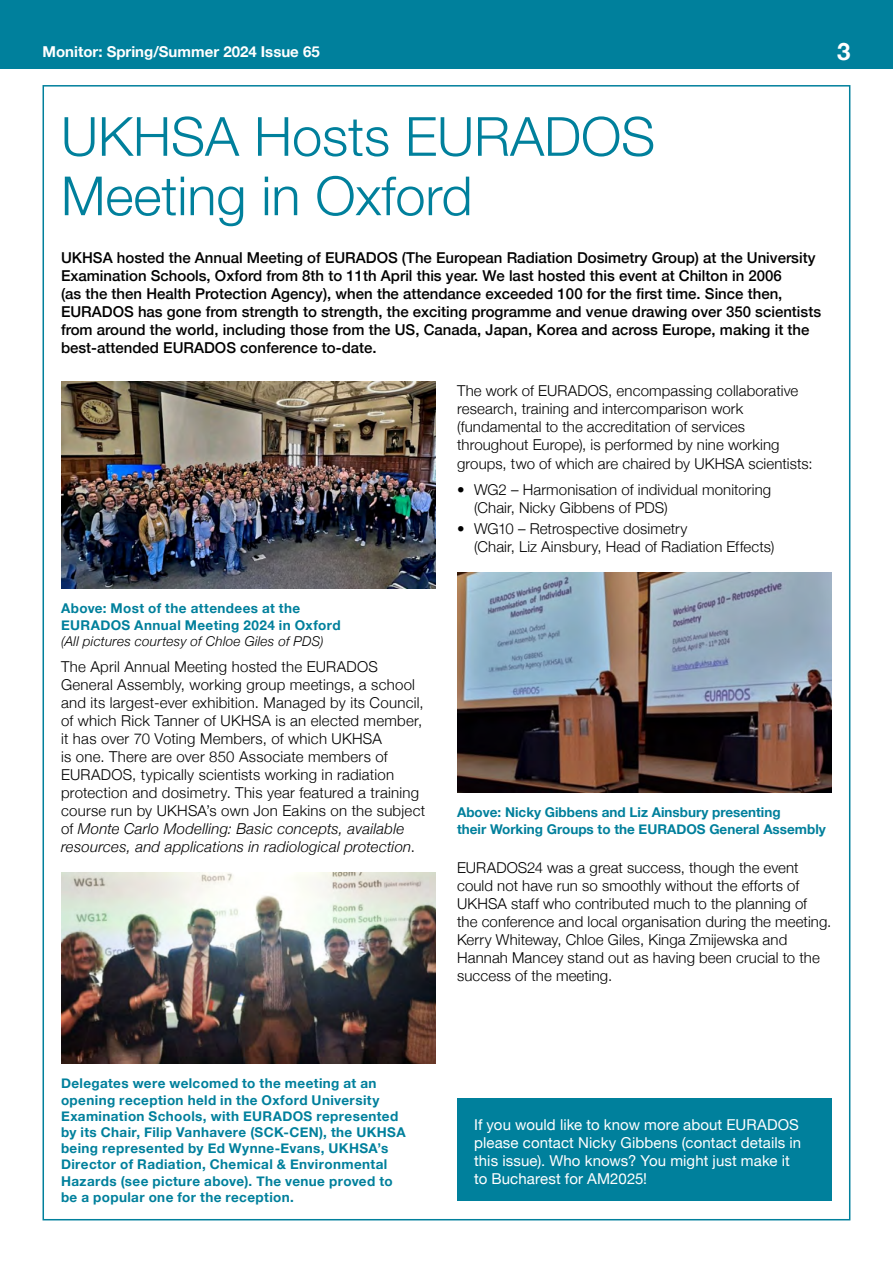
<style>
.page{position:relative;width:893px;height:1263px;background:#fff}
.page>*{position:absolute;margin:0;border:0;box-sizing:border-box;transform-origin:0 0}
.Article_Heading{font:300 54px/59.4px "Helvetica Neue";color:#00809c}
.t1{font:700 24px "Helvetica Neue";color:#fff}
.Body_text{font:300 15px/18px "Helvetica Neue";letter-spacing:.01em;color:#000}
.Small_sub_head{font:500 15px/18px "Helvetica Neue";color:#000}
.Body_text-2{font:15px/18px "Helvetica Neue";letter-spacing:.005em;color:#fff}
.t2{font:700 15px "Helvetica Neue";color:#fff}
.t3{font:700 13.5px/16.2px "Helvetica Neue";letter-spacing:.025em;color:#00809c}
.t4{font:700 13.5px/16.2px "Helvetica Neue";color:#00809c}
.s1{font-weight:300;font-style:italic;color:#000}
.s2{font-style:italic}
</style>
<div class="page">
<div style="left:0;top:0;width:893px;height:68px;background:#00809c"></div>
<img style="left:61px;top:381px;width:375px;height:208px">
<img style="left:61px;top:872px;width:375px;height:192px">
<img style="left:457px;top:572px;width:375px;height:221px">
<div style="left:457px;top:1099px;width:375px;height:102px;background:#00809c"></div>
<p class="t2" style="left:43px;top:40px;width:279px">Monitor: Spring/Summer 2024 Issue 65</p>
<h2 class="t1" style="left:837px;top:32px;width:15px">3</h2>
<h1 class="Article_Heading" style="left:61px;top:103px;width:596px">UKHSA Hosts EURADOS<br>Meeting in Oxford</h1>
<p class="Small_sub_head" style="left:61px;top:247px;width:762px">UKHSA hosted the Annual Meeting of EURADOS (The European Radiation Dosimetry Group) at the University Examination Schools, Oxford from 8th to 11th April this year. We last hosted this event at Chilton in 2006<br>(as the then Health Protection Agency), when the attendance exceeded 100 for the first time. Since then, EURADOS has gone from strength to strength, the exciting programme and venue drawing over 350 scientists from around the world, including those from the US, Canada, Japan, Korea and across Europe, making it the best-attended EURADOS conference to-date.</p>
<p class="t3" style="left:61px;top:601px;width:281px">Above: Most of the attendees at the<br>EURADOS Annual Meeting 2024 in Oxford <span class="s1">(All pictures courtesy of Chloe Giles of PDS)</span></p>
<p class="Body_text" style="left:61px;top:657px;width:366px">The April Annual Meeting hosted the EURADOS General Assembly, working group meetings, a school and its largest-ever exhibition. Managed by its Council, of which Rick Tanner of UKHSA is an elected member, it has over 70 Voting Members, of which UKHSA<br>is one. There are over 850 Associate members of EURADOS, typically scientists working in radiation protection and dosimetry. This year featured a training course run by UKHSA’s own Jon Eakins on the subject of <span class="s2">Monte Carlo Modelling: Basic concepts, available resources, and applications in radiological protection</span>.</p>
<p class="Body_text" style="left:457px;top:381px;width:357px">The work of EURADOS, encompassing collaborative research, training and intercomparison work (fundamental to the accreditation of services throughout Europe), is performed by nine working groups, two of which are chaired by UKHSA scientists:</p>
<p class="Body_text" style="left:474px;top:480px;width:299px;text-indent:-17px">• WG2 – Harmonisation of individual monitoring (Chair, Nicky Gibbens of PDS)</p>
<p class="Body_text" style="left:474px;top:519px;width:302px;text-indent:-17px">• WG10 – Retrospective dosimetry<br>(Chair, Liz Ainsbury, Head of Radiation Effects)</p>
<p class="t4" style="left:457px;top:805px;width:370px">Above: Nicky Gibbens and Liz Ainsbury presenting<br>their Working Groups to the EURADOS General Assembly</p>
<p class="Body_text" style="left:457px;top:857px;width:376px">EURADOS24 was a great success, though the event could not have run so smoothly without the efforts of UKHSA staff who contributed much to the planning of<br>the conference and local organisation during the meeting.<br>Kerry Whiteway, Chloe Giles, Kinga Zmijewska and Hannah Mancey stand out as having been crucial to the success of the meeting.</p>
<p class="t3" style="left:61px;top:1076px;width:346px">Delegates were welcomed to the meeting at an opening reception held in the Oxford University Examination Schools, with EURADOS represented by its Chair, Filip Vanhavere (SCK-CEN), the UKHSA being represented by Ed Wynne-Evans, UKHSA’s Director of Radiation, Chemical &amp; Environmental Hazards (see picture above). The venue proved to be a popular one for the reception.</p>
<p class="Body_text-2" style="left:474px;top:1116px;width:329px">If you would like to know more about EURADOS please contact Nicky Gibbens (contact details in this issue). Who knows? You might just make it to Bucharest for AM2025!</p>
</div>
